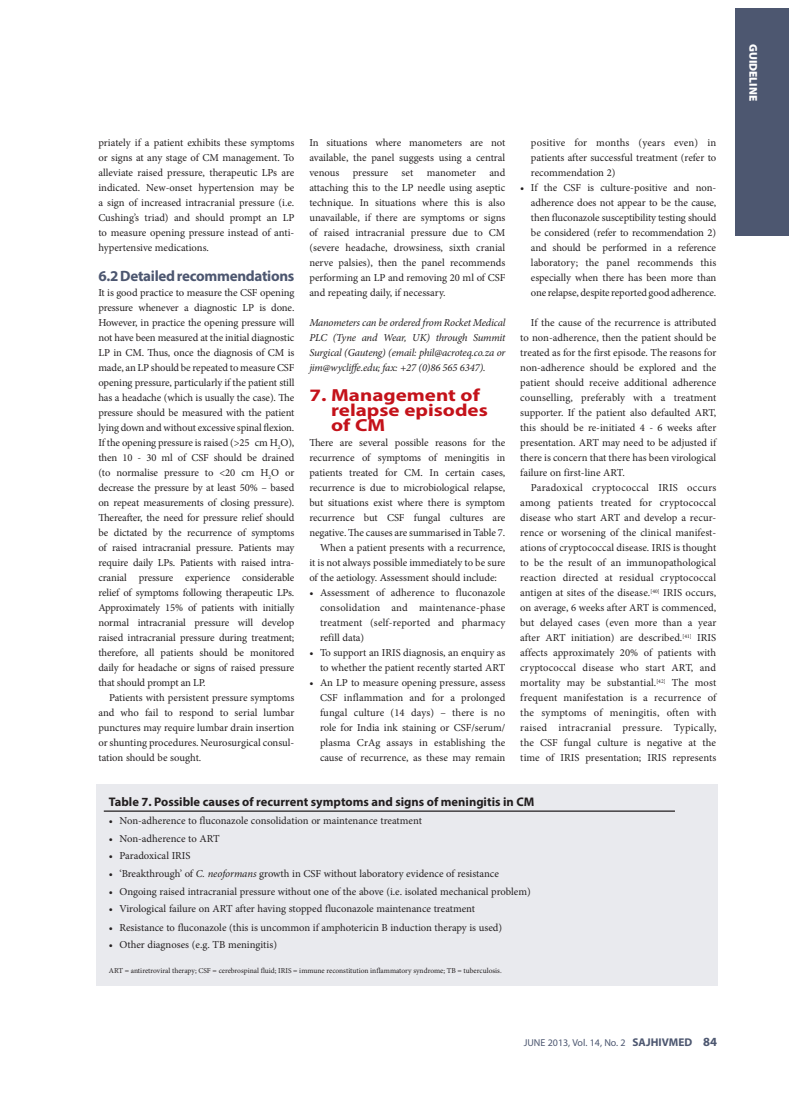
<style>
.page{position:relative;width:797px;height:1105px;background:#fff}
.page>*{position:absolute;margin:0;border:0;box-sizing:border-box;transform-origin:0 0}
.t1{font:700 17.5px/15px "Myriad Pro";color:#c4121a;scale:1.2 1}
.t2{font:700 15px "Myriad Pro";letter-spacing:-.02em;color:#4d5770}
.t3{font:700 12.5px "Myriad Pro";color:#231f20}
.t4{font:900 11.25px "Myriad Pro";color:#fff}
.t5{font:10.62px/15px "Minion Pro";color:#231f20;text-align:justify}
.t6{font:italic 10.62px/15px "Minion Pro";letter-spacing:-.015em;color:#231f20;text-align:justify}
.t7{font:10px "Myriad Pro";color:#4d5770}
.t8{font:7.5px "Minion Pro";color:#231f20}
.s1{font-style:italic}
.s2{font-weight:700;font-size:11.25px}
.s3{font-weight:700;font-size:12.5px}
</style>
<div class="page">
<div style="left:735px;top:9px;width:53px;height:227px;background:#4d5770"></div>
<div style="left:97px;top:785px;width:621px;height:201px;background:#e9eaee"></div>
<hr style="left:104px;top:810px;width:571px;height:2px;background:#231f20">
<p class="t5" style="left:98px;top:135px;width:197px">priately if a patient exhibits these symptoms or signs at any stage of CM management. To alleviate raised pressure, therapeutic LPs are indicated. New-onset hypertension may be a sign of increased intracranial pressure (i.e.<br>Cushing’s triad) and should prompt an LP to measure opening pressure instead of anti&shy;hypertensive medications.</p>
<h2 class="t2" style="left:98px;top:266px;width:197px">6.2 Detailed recommendations</h2>
<p class="t5" style="left:98px;top:285px;width:197px">It is good practice to measure the CSF opening pressure whenever a diagnostic LP is done.<br>However, in practice the opening pressure will not have been measured at the initial diagnostic LP in CM. Thus, once the diagnosis of CM is made, an LP should be repeated to measure CSF opening pressure, particularly if the patient still has a headache (which is usually the case). The pressure should be measured with the patient lying down and without excessive spinal flexion.<br>If the opening pressure is raised (&gt;25 cm H<sub>2</sub>O), then 10 - 30 ml of CSF should be drained (to normalise pressure to &lt;20 cm H<sub>2</sub>O or decrease the pressure by at least 50% – based on repeat measurements of closing pressure).<br>Thereafter, the need for pressure relief should be dictated by the recurrence of symptoms of raised intracranial pressure. Patients may require daily LPs. Patients with raised intra&shy;cranial pressure experience considerable relief of symptoms following therapeutic LPs.<br>Approximately 15% of patients with initially normal intracranial pressure will develop raised intracranial pressure during treatment; therefore, all patients should be monitored daily for headache or signs of raised pressure that should prompt an LP.</p>
<p class="t5" style="left:98px;top:690px;width:197px;text-indent:11px">Patients with persistent pressure symptoms and who fail to respond to serial lumbar punctures may require lumbar drain insertion or shunting procedures. Neurosurgical consul&shy;tation should be sought.</p>
<p class="t5" style="left:309px;top:135px;width:197px">In situations where manometers are not available, the panel suggests using a central venous</p>
<p class="t5" style="left:531px;top:135px;width:187px">positive for months (years even) in patients after successful treatment (refer to recommendation 2)</p>
<p class="t5" style="left:531px;top:180px;width:187px;text-indent:-11px">• If the CSF is culture-positive and non&shy;adherence does not appear to be the cause, then fluconazole susceptibility testing should be considered (refer to recommendation 2) and should be performed in a reference laboratory; the panel recommends this especially when there has been more than one relapse, despite reported good adherence.</p>
<p class="t5" style="left:520px;top:315px;width:197px;text-indent:11px">If the cause of the recurrence is attributed to non-adherence, then the patient should be treated as for the first episode. The reasons for non-adherence should be explored and the patient should receive additional adherence counselling, preferably with a treatment supporter. If the patient also defaulted ART, this should be re-initiated 4 - 6 weeks after presentation. ART may need to be adjusted if there is concern that there has been virological failure on first-line ART.</p>
<p class="t5" style="left:520px;top:481px;width:198px;text-align:left;text-indent:11px">Paradoxical cryptococcal IRIS occurs among patients treated for cryptococcal disease who start ART and develop a recur&shy;rence or worsening of the clinical manifest&shy;ations of cryptococcal disease. IRIS is thought to be the result of an immunopathological reaction directed at residual cryptococcal antigen at sites of the disease.<sup>[40]</sup> IRIS occurs, on average, 6 weeks after ART is commenced, but delayed cases (even more than a year after ART initiation) are described.<sup>[41]</sup> IRIS affects approximately 20% of patients with cryptococcal disease who start ART, and mortality may be substantial.<sup>[42]</sup> The most frequent manifestation is a recurrence of the symptoms of meningitis, often with raised intracranial pressure. Typically, the CSF fungal culture is negative at the time of IRIS presentation; IRIS represents</p>
<p class="t3" style="left:109px;top:794px;width:427px">Table 7. Possible causes of recurrent symptoms and signs of meningitis in CM</p>
<p class="t5" style="left:109px;top:813px;width:314px">• Non-adherence to fluconazole consolidation or maintenance treatment</p>
<p class="t5" style="left:109px;top:831px;width:112px">• Non-adherence to ART</p>
<p class="t5" style="left:109px;top:848px;width:83px">• Paradoxical IRIS</p>
<p class="t5" style="left:109px;top:866px;width:391px">• ‘Breakthrough’ of <span class="s1">C. neoformans</span> growth in CSF without laboratory evidence of resistance</p>
<p class="t5" style="left:109px;top:884px;width:423px">• Ongoing raised intracranial pressure without one of the above (i.e. isolated mechanical problem)</p>
<p class="t5" style="left:109px;top:902px;width:368px">• Virological failure on ART after having stopped fluconazole maintenance treatment</p>
<p class="t5" style="left:109px;top:920px;width:395px">• Resistance to fluconazole (this is uncommon if amphotericin B induction therapy is used)</p>
<p class="t5" style="left:109px;top:937px;width:170px">• Other diagnoses (e.g. TB meningitis)</p>
<p class="t8" style="left:109px;top:965px;width:394px">ART = antiretroviral therapy; CSF = cerebrospinal fluid; IRIS = immune reconstitution inflammatory syndrome; TB = tuberculosis.</p>
<p class="t5" style="left:309px;top:165px;width:197px;text-indent:180px">and attaching this to the LP needle using aseptic technique. In situations where this is also unavailable, if there are symptoms or signs of raised intracranial pressure due to CM (severe headache, drowsiness, sixth cranial nerve palsies), then the panel recommends performing an LP and removing 20 ml of CSF and repeating daily, if necessary.</p>
<p class="t6" style="left:309px;top:315px;width:197px">Manometers can be ordered from Rocket Medical PLC (Tyne and Wear, UK) through Summit Surgical (Gauteng) (email: phil@acroteq.co.za or jim@wycliffe.edu; fax: +27 (0)86 565 6347).</p>
<h1 class="t1" style="left:331px;top:387px;width:132px;text-indent:-22px">7. Management of relapse episodes of CM</h1>
<p class="t5" style="left:309px;top:435px;width:197px">There are several possible reasons for the</p>
<p class="t5" style="left:309px;top:450px;width:197px">recurrence of symptoms of meningitis in</p>
<p class="t5" style="left:309px;top:465px;width:197px">patients treated for CM. In certain cases,</p>
<p class="t5" style="left:309px;top:480px;width:197px">recurrence is due to microbiological relapse,</p>
<p class="t5" style="left:309px;top:495px;width:197px">but situations exist where there is symptom</p>
<p class="t5" style="left:309px;top:510px;width:197px">recurrence but CSF fungal cultures are</p>
<p class="t5" style="left:309px;top:525px;width:197px">negative. The causes are summarised in Table 7.</p>
<p class="t5" style="left:320px;top:540px;width:187px">When a patient presents with a recurrence,</p>
<p class="t5" style="left:309px;top:555px;width:197px">it is not always possible immediately to be sure</p>
<p class="t5" style="left:309px;top:570px;width:189px">of the aetiology. Assessment should include:</p>
<p class="t5" style="left:320px;top:585px;width:187px;text-indent:-11px">• Assessment of adherence to fluconazole consolidation and maintenance-phase treatment (self-reported and pharmacy refill data)</p>
<p class="t5" style="left:309px;top:645px;width:197px;text-align:right">• To support an IRIS diagnosis, an enquiry as to whether the patient recently started ART</p>
<p class="t5" style="left:320px;top:675px;width:187px;text-indent:-11px">• An LP to measure opening pressure, assess CSF inflammation and for a prolonged fungal culture (14 days) – there is no role for India ink staining or CSF/serum/ plasma CrAg assays in establishing the cause of recurrence, as these may remain</p>
<p class="t5" style="left:353px;top:165px;width:37px">pressure</p>
<p class="t5" style="left:401px;top:165px;width:13px">set</p>
<p class="t5" style="left:427px;top:165px;width:51px">manometer</p>
<p class="t7" style="left:523px;top:1036px;width:195px">JUNE 2013, Vol. 14, No. 2 <span class="s2">SAJHIVMED</span> <span class="s3">84</span></p>
<p class="t4" style="left:759px;top:44px;width:58px;rotate:90deg">GUIDELINE</p>
</div>
